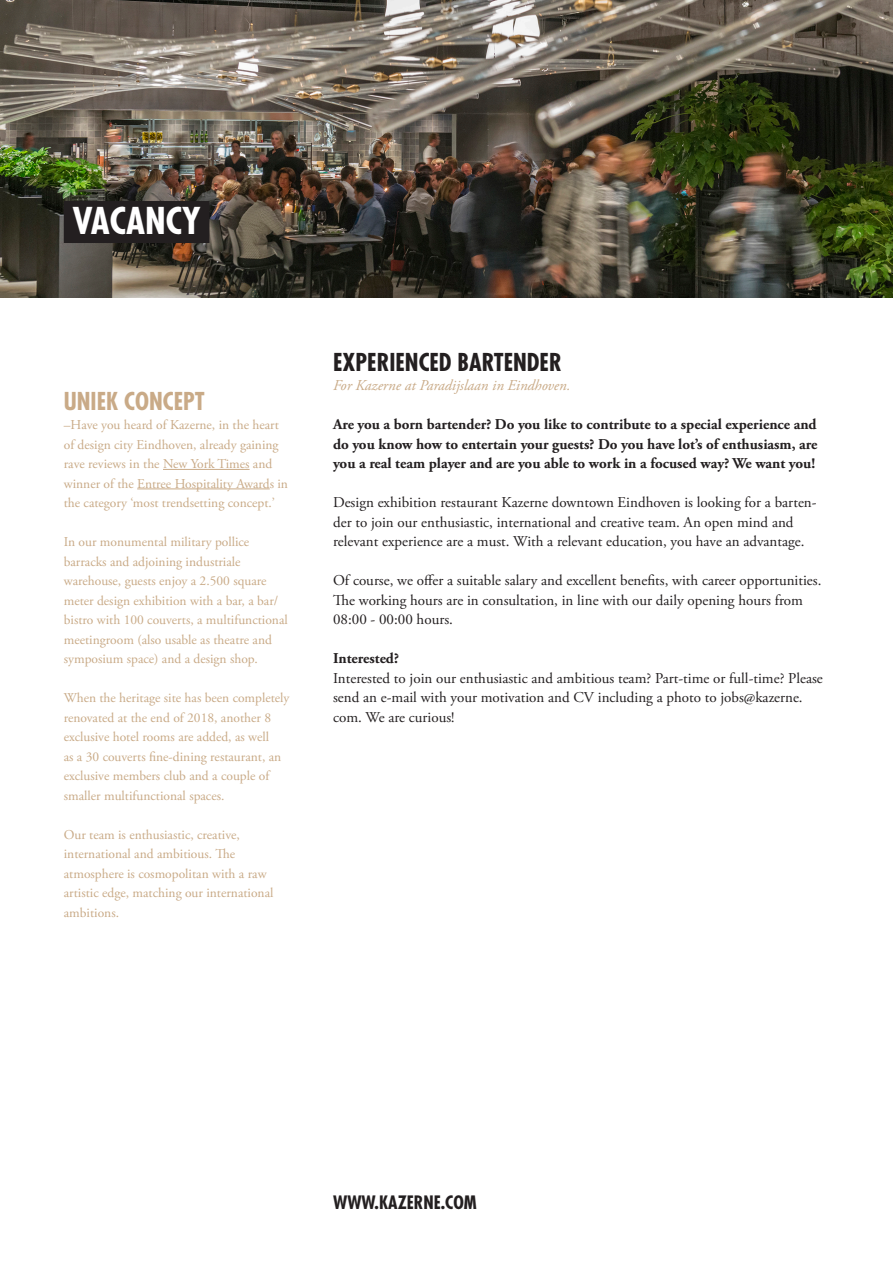
<style>
.page{position:relative;width:893px;height:1263px;background:#fff}
.page>*{position:absolute;margin:0;border:0;box-sizing:border-box;transform-origin:0 0}
.Kop_1_underlined{font:700 condensed 36px "Futura Std";color:#fff}
.Kop_1_zwart{font:700 condensed 24px "Futura Std";color:#231f20}
.Kop_1_Nude{font:700 condensed 24px "Futura Std";color:#c9aa87}
.t1{font:700 condensed 18px "Futura Std";color:#231f20}
.t2{font:15px/19.5px "Adobe Garamond Pro";color:#231f20}
.Basis_Bold{font:700 15px/19.5px "Adobe Garamond Pro";color:#231f20;text-align:justify}
.Kop_1_zwart-2{font:italic 15px "Adobe Garamond Pro";color:#c9aa87}
.Basis_nude_kleiner{font:13.5px/19.5px "Adobe Garamond Pro";color:#c9aa87}
</style>
<div class="page">
<img style="left:0;top:0;width:893px;height:298px">
<div style="left:64px;top:201px;width:145px;height:42px;background:#231f20"></div>
<hr style="left:163px;top:469px;width:87px;height:1px;background:#c9aa87">
<hr style="left:137px;top:489px;width:133px;height:1px;background:#c9aa87">
<p class="Kop_1_underlined" style="left:73px;top:198px;width:130px">VACANCY</p>
<p class="Kop_1_Nude" style="left:64px;top:386px;width:142px">UNIEK CONCEPT</p>
<p class="Basis_nude_kleiner" style="left:64px;top:415px;width:226px">–Have you heard of Kazerne, in the heart of design city Eindhoven, already gaining rave reviews in the New York Times and winner of the Entree Hospitality Awards in the category ‘most trendsetting concept.’</p>
<p class="Basis_nude_kleiner" style="left:64px;top:532px;width:226px">In our monumental military pollice barracks and adjoining industriale warehouse, guests enjoy a 2.500 square meter design exhibition with a bar, a bar/ bistro with 100 couverts, a multifunctional meetingroom (also usable as theatre and symposium space) and a design shop.</p>
<p class="Basis_nude_kleiner" style="left:64px;top:688px;width:227px">When the heritage site has been completely renovated at the end of 2018, another 8 exclusive hotel rooms are added, as well<br>as a 30 couverts fine-dining restaurant, an exclusive members club and a couple of smaller multifunctional spaces.</p>
<p class="Basis_nude_kleiner" style="left:64px;top:825px;width:211px">Our team is enthusiastic, creative, international and ambitious. The atmosphere is cosmopolitan with a raw artistic edge, matching our international ambitions.</p>
<p class="Kop_1_zwart" style="left:333px;top:347px;width:230px">EXPERIENCED BARTENDER</p>
<p class="Kop_1_zwart-2" style="left:333px;top:376px;width:239px">For Kazerne at Paradijslaan in Eindhoven.</p>
<p class="Basis_Bold" style="left:333px;top:415px;width:486px">Are you a born bartender? Do you like to contribute to a special experience and do you know how to entertain your guests? Do you have lot’s of enthusiasm, are you a real team player and are you able to work in a focused way? We want you!</p>
<p class="t2" style="left:333px;top:493px;width:485px">Design exhibition restaurant Kazerne downtown Eindhoven is looking for a barten&shy;der to join our enthusiastic, international and creative team. An open mind and relevant experience are a must. With a relevant education, you have an advantage.</p>
<p class="t2" style="left:333px;top:571px;width:490px">Of course, we offer a suitable salary and excellent benefits, with career opportunities.<br>The working hours are in consultation, in line with our daily opening hours from<br>08:00 - 00:00 hours.</p>
<p class="Basis_Bold" style="left:333px;top:649px;width:67px">Interested?</p>
<p class="t2" style="left:333px;top:669px;width:491px">Interested to join our enthusiastic and ambitious team? Part-time or full-time? Please send an e-mail with your motivation and CV including a photo to jobs@kazerne. com. We are curious!</p>
<h3 class="t1" style="left:333px;top:1191px;width:145px">WWW.KAZERNE.COM</h3>
</div>
